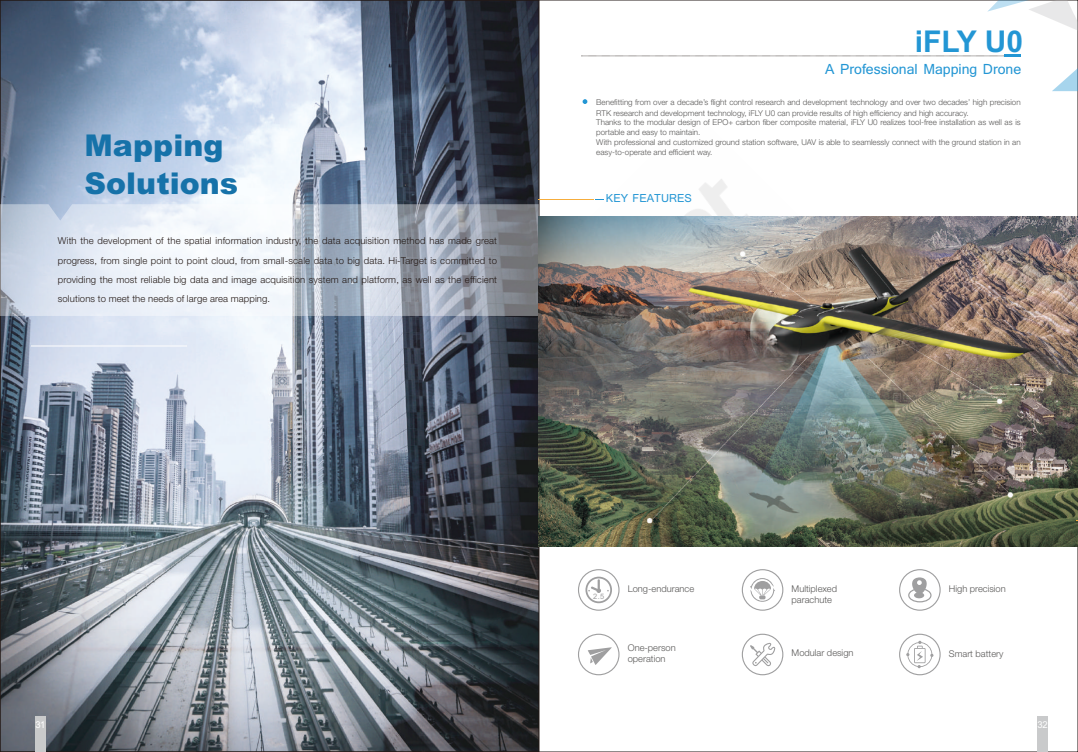
<style>
.page{position:relative;width:1078px;height:752px;background:#fff}
.page>*{position:absolute;margin:0;border:0;box-sizing:border-box;transform-origin:0 0}
.t1{font:900 30px/38.1px "Arial";color:#1672a9}
.t2{font:700 30px "Arial";color:#2396d4}
.t3{font:18px "Tunga";color:#2396d4}
.t4{font:14.2px "Tunga";color:#2396d4}
.t5{font:300 9.5px/19.4px "Helvetica Neue LT Pro";letter-spacing:.015em;color:#231916;text-align:justify}
.t6{font:9.5px "Arial";color:#fff}
.t7{font:300 9.3px/11px "Helvetica Neue LT Pro";color:#595857}
.t8{font:300 8px/10.4px "Helvetica Neue LT Pro";color:#595857}
.t9{font:7.5px "Arial Unicode MS";color:#9f9fa0}
</style>
<div class="page">
<img style="left:539px;top:113px;width:263px;height:526px">
<img style="left:2px;top:2px;width:535px;height:747px">
<svg style="left:0;top:204px;width:538px;height:112px"></svg>
<hr style="left:31px;top:345px;width:156px;height:2px;background:#ecf0f8">
<div style="left:35px;top:716px;width:11px;height:35px;background:#c9cacb"></div>
<div style="left:1037px;top:716px;width:10px;height:35px;background:#c9cacb"></div>
<hr style="left:538px;top:199px;width:56px;height:1px;background:#f6ad3c">
<img style="left:539px;top:216px;width:538px;height:330px">
<svg style="left:750px;top:642px;width:25px;height:23px"></svg>
<div style="left:741px;top:633px;width:42px;height:42px;border:1px solid #9f9fa0;border-radius:50%"></div>
<svg style="left:908px;top:577px;width:23px;height:25px"></svg>
<div style="left:898px;top:569px;width:42px;height:41px;border:1px solid #9f9fa0;border-radius:50%"></div>
<svg style="left:585px;top:576px;width:27px;height:27px"></svg>
<div style="left:578px;top:569px;width:41px;height:41px;border:1px solid #9f9fa0;border-radius:50%"></div>
<svg style="left:749px;top:577px;width:26px;height:24px"></svg>
<div style="left:741px;top:569px;width:42px;height:41px;border:1px solid #9f9fa0;border-radius:50%"></div>
<svg style="left:588px;top:647px;width:23px;height:17px"></svg>
<div style="left:578px;top:633px;width:41px;height:42px;border:1px solid #9f9fa0;border-radius:50%"></div>
<svg style="left:906px;top:640px;width:27px;height:28px"></svg>
<div style="left:898px;top:633px;width:42px;height:42px;border:1px solid #9f9fa0;border-radius:50%"></div>
<svg style="left:582px;top:99px;width:5px;height:5px"></svg>
<svg style="left:581px;top:55px;width:439px;height:2px"></svg>
<svg style="left:1052px;top:69px;width:25px;height:22px"></svg>
<svg style="left:986px;top:0;width:91px;height:30px"></svg>
<h1 class="t1" style="left:85px;top:129px;width:155px">Mapping<br>Solutions</h1>
<p class="t5" style="left:58px;top:232px;width:440px">With the development of the spatial information industry, the data acquisition method has made great progress, from single point to point cloud, from small-scale data to big data. Hi-Target is committed to providing the most reliable big data and image acquisition system and platform, as well as the efficient solutions to meet the needs of large area mapping.</p>
<h1 class="t2" style="left:914px;top:30px;width:110px">iFLY U0</h1>
<h2 class="t3" style="left:825px;top:57px;width:197px">A Professional Mapping Drone</h2>
<p class="t8" style="left:596px;top:98px;width:426px">Benefitting from over a decade’s flight control research and development technology and over two decades’ high precision<br>RTK research and development technology, iFLY U0 can provide results of high efficiency and high accuracy.</p>
<p class="t8" style="left:596px;top:138px;width:426px">With professional and customized ground station software, UAV is able to seamlessly connect with the ground station in an easy-to-operate and efficient way.</p>
<p class="t8" style="left:596px;top:118px;width:426px">Thanks to the modular design of EPO+ carbon fiber composite material, iFLY U0 realizes tool-free installation as well as is portable and easy to maintain.</p>
<h3 class="t4" style="left:605px;top:189px;width:87px">KEY FEATURES</h3>
<p class="t7" style="left:627px;top:584px;width:68px">Long-endurance</p>
<p class="t7" style="left:948px;top:584px;width:58px">High precision</p>
<p class="t9" style="left:593px;top:593px;width:13px">2.5</p>
<p class="t7" style="left:791px;top:584px;width:47px">Multiplexed parachute</p>
<p class="t7" style="left:627px;top:643px;width:49px">One-person operation</p>
<p class="t7" style="left:948px;top:648px;width:56px">Smart battery</p>
<p class="t7" style="left:791px;top:648px;width:63px">Modular design</p>
<p class="t6" style="left:36px;top:720px;width:12px">31</p>
<p class="t6" style="left:1037px;top:720px;width:12px">32</p>
</div>
